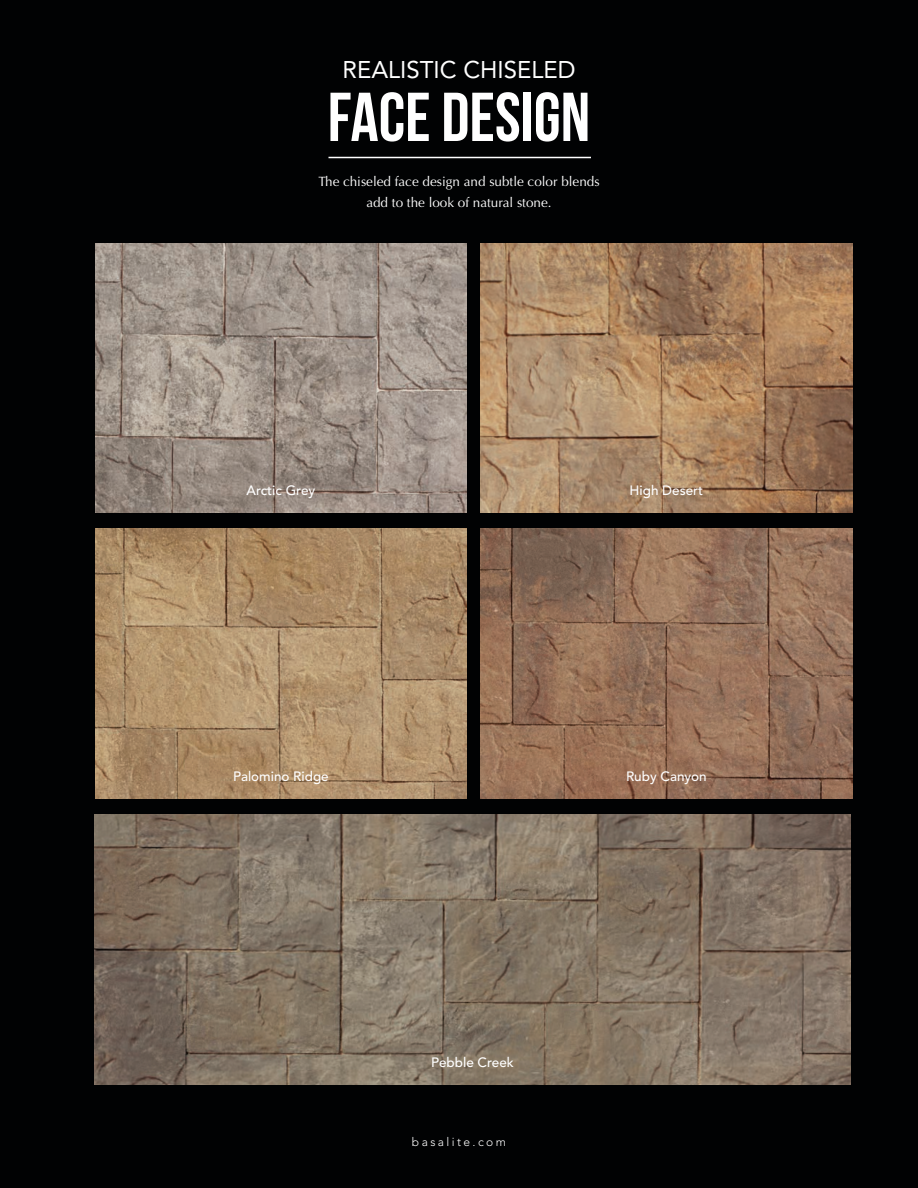
<style>
.page{position:relative;width:918px;height:1188px;background:#010203}
.page>*{position:absolute;margin:0;border:0;box-sizing:border-box;transform-origin:0 0}
.t1{font:700 69px "Bebas Neue";color:#fff}
.t2{font:24px "Avenir";color:#fff}
.t3{font:13.5px/21px "Optima";color:#fff;text-align:center}
.t4{font:500 13.5px "Avenir";color:#fff}
.t5{font:300 12px "Avenir";letter-spacing:.2em;color:#fff}
</style>
<div class="page">
<img style="left:95px;top:814px;width:756px;height:270px">
<img style="left:95px;top:243px;width:372px;height:270px">
<img style="left:481px;top:243px;width:371px;height:270px">
<img style="left:95px;top:528px;width:372px;height:270px">
<img style="left:481px;top:528px;width:371px;height:270px">
<hr style="left:328px;top:157px;width:263px;height:1px;background:#fff">
<h2 class="t2" style="left:342px;top:50px;width:235px">REALISTIC CHISELED</h2>
<h1 class="t1" style="left:328px;top:77px;width:264px">FACE DESIGN</h1>
<p class="t3" style="left:318px;top:172px;width:283px">The chiseled face design and subtle color blends add to the look of natural stone.</p>
<p class="t4" style="left:247px;top:478px;width:70px">Arctic Grey</p>
<p class="t4" style="left:630px;top:478px;width:75px">High Desert</p>
<p class="t4" style="left:233px;top:765px;width:97px">Palomino Ridge</p>
<p class="t4" style="left:626px;top:765px;width:82px">Ruby Canyon</p>
<p class="t4" style="left:431px;top:1051px;width:84px">Pebble Creek</p>
<p class="t5" style="left:412px;top:1135px;width:95px">basalite.com</p>
</div>
